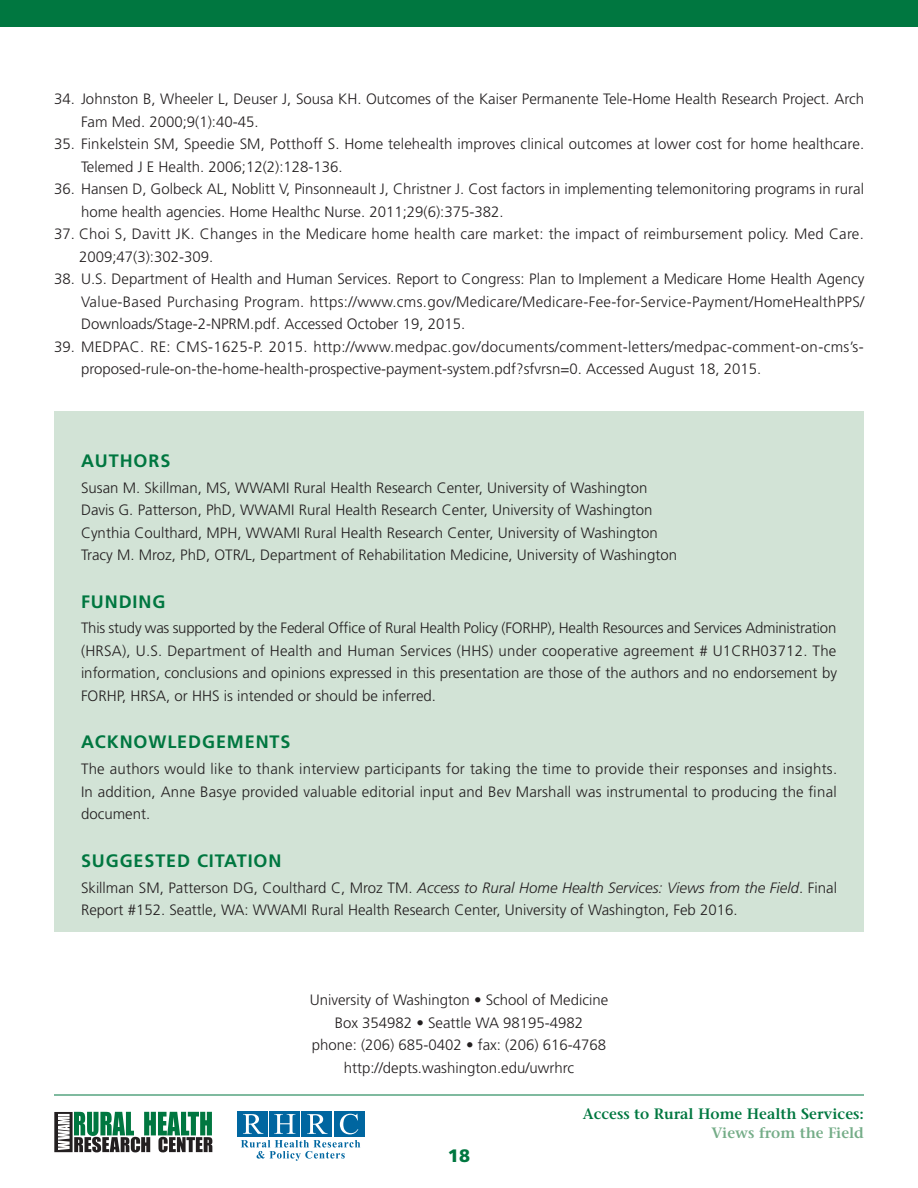
<style>
.page{position:relative;width:918px;height:1188px;background:#fff}
.page>*{position:absolute;margin:0;border:0;box-sizing:border-box;transform-origin:0 0}
.Subheads{font:700 18px "Frutiger";letter-spacing:.05em;color:#007740}
.t1{font:900 18px "Frutiger";color:#007740}
.Body_Frutiger{font:300 15px/22.5px "Frutiger";color:#231f20}
.t2{font:600 15px "Stone Serif";color:#007740}
.t3{font:600 15px "Stone Serif";color:#75ad88}
.s1{font-style:italic}
</style>
<div class="page">
<div style="left:0;top:0;width:918px;height:27px;background:#007740"></div>
<hr style="left:54px;top:1095px;width:810px;height:1px;background:#007740">
<svg style="left:54px;top:1112px;width:158px;height:40px"></svg>
<svg style="left:241px;top:1140px;width:119px;height:21px"></svg>
<div style="left:238px;top:1111px;width:30px;height:26px;background:#0066a0"></div>
<div style="left:269px;top:1111px;width:31px;height:26px;background:#0066a0"></div>
<div style="left:302px;top:1111px;width:30px;height:26px;background:#0066a0"></div>
<div style="left:334px;top:1111px;width:30px;height:26px;background:#0066a0"></div>
<svg style="left:243px;top:1114px;width:20px;height:20px"></svg>
<svg style="left:274px;top:1114px;width:21px;height:20px"></svg>
<svg style="left:307px;top:1114px;width:21px;height:20px"></svg>
<svg style="left:340px;top:1114px;width:18px;height:20px"></svg>
<div style="left:54px;top:411px;width:810px;height:521px;background:#d2e3d6"></div>
<p class="Body_Frutiger" style="left:81px;top:88px;width:785px;text-indent:-27px">34. Johnston B, Wheeler L, Deuser J, Sousa KH. Outcomes of the Kaiser Permanente Tele-Home Health Research Project. Arch<br>Fam Med. 2000;9(1):40-45.</p>
<p class="Body_Frutiger" style="left:81px;top:133px;width:785px;text-indent:-27px">35. Finkelstein SM, Speedie SM, Potthoff S. Home telehealth improves clinical outcomes at lower cost for home healthcare.<br>Telemed J E Health. 2006;12(2):128-136.</p>
<p class="Body_Frutiger" style="left:81px;top:178px;width:785px;text-indent:-27px">36. Hansen D, Golbeck AL, Noblitt V, Pinsonneault J, Christner J. Cost factors in implementing telemonitoring programs in rural home health agencies. Home Healthc Nurse. 2011;29(6):375-382.</p>
<p class="Body_Frutiger" style="left:79px;top:223px;width:786px;text-indent:-25px">37. Choi S, Davitt JK. Changes in the Medicare home health care market: the impact of reimbursement policy. Med Care.<br>2009;47(3):302-309.</p>
<p class="Body_Frutiger" style="left:81px;top:268px;width:785px;text-align:justify;text-indent:-27px">38. U.S. Department of Health and Human Services. Report to Congress: Plan to Implement a Medicare Home Health Agency Value-Based Purchasing Program. https://www.cms.gov/Medicare/Medicare-Fee-for-Service-Payment/HomeHealthPPS/ Downloads/Stage-2-NPRM.pdf. Accessed October 19, 2015.</p>
<p class="Body_Frutiger" style="left:81px;top:336px;width:784px;text-indent:-27px">39. MEDPAC. RE: CMS-1625-P. 2015. http://www.medpac.gov/documents/comment-letters/medpac-comment-on-cms’s&shy;proposed-rule-on-the-home-health-prospective-payment-system.pdf?sfvrsn=0. Accessed August 18, 2015.</p>
<p class="Subheads" style="left:81px;top:450px;width:91px">AUTHORS</p>
<p class="Body_Frutiger" style="left:81px;top:476px;width:568px">Susan M. Skillman, MS, WWAMI Rural Health Research Center, University of Washington</p>
<p class="Body_Frutiger" style="left:81px;top:499px;width:573px">Davis G. Patterson, PhD, WWAMI Rural Health Research Center, University of Washington</p>
<p class="Body_Frutiger" style="left:81px;top:521px;width:578px">Cynthia Coulthard, MPH, WWAMI Rural Health Research Center, University of Washington</p>
<p class="Body_Frutiger" style="left:81px;top:544px;width:598px">Tracy M. Mroz, PhD, OTR/L, Department of Rehabilitation Medicine, University of Washington</p>
<p class="Subheads" style="left:81px;top:591px;width:86px">FUNDING</p>
<p class="Body_Frutiger" style="left:81px;top:617px;width:758px;text-align:justify">This study was supported by the Federal Office of Rural Health Policy (FORHP), Health Resources and Services Administration (HRSA), U.S. Department of Health and Human Services (HHS) under cooperative agreement # U1CRH03712. The information, conclusions and opinions expressed in this presentation are those of the authors and no endorsement by FORHP, HRSA, or HHS is intended or should be inferred.</p>
<p class="Subheads" style="left:81px;top:732px;width:211px">ACKNOWLEDGEMENTS</p>
<p class="Body_Frutiger" style="left:81px;top:758px;width:758px;text-align:justify">The authors would like to thank interview participants for taking the time to provide their responses and insights.<br>In addition, Anne Basye provided valuable editorial input and Bev Marshall was instrumental to producing the final document.</p>
<p class="Subheads" style="left:81px;top:850px;width:202px">SUGGESTED CITATION</p>
<p class="Body_Frutiger" style="left:81px;top:876px;width:757px">Skillman SM, Patterson DG, Coulthard C, Mroz TM. <span class="s1">Access to Rural Home Health Services: Views from the Field</span>. Final<br>Report #152. Seattle, WA: WWAMI Rural Health Research Center, University of Washington, Feb 2016.</p>
<p class="Body_Frutiger" style="left:310px;top:989px;width:300px">University of Washington • School of Medicine</p>
<p class="Body_Frutiger" style="left:335px;top:1011px;width:250px">Box 354982 • Seattle WA 98195-4982</p>
<p class="Body_Frutiger" style="left:312px;top:1034px;width:296px">phone: (206) 685-0402 • fax: (206) 616-4768</p>
<p class="Body_Frutiger" style="left:344px;top:1056px;width:232px">http://depts.washington.edu/uwrhrc</p>
<p class="t1" style="left:448px;top:1145px;width:24px">18</p>
<p class="t2" style="left:583px;top:1104px;width:283px">Access to Rural Home Health Services:</p>
<p class="t3" style="left:711px;top:1124px;width:154px">Views from the Field</p>
</div>
